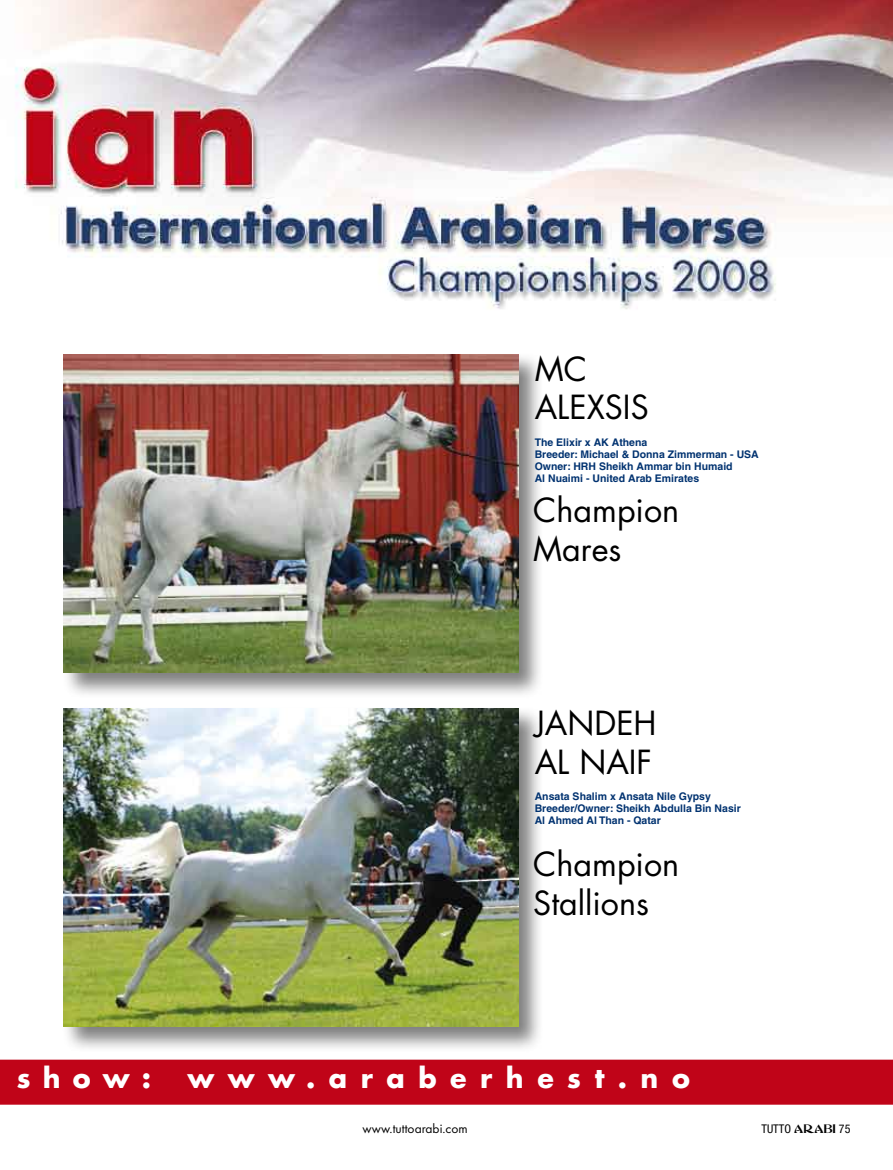
<style>
.page{position:relative;width:893px;height:1170px;background:#fff}
.page>*{position:absolute;margin:0;border:0;box-sizing:border-box;transform-origin:0 0}
.t1{font:32.25px/38.8px "Futura";color:#000}
.t2{font:700 27px "Futura";letter-spacing:.5em;color:#fff}
.t3{font:13.5px "Futura T";color:#000}
.t4{font:condensed 12px "Helvetica Neue";color:#000}
.t5{font:700 10.5px/12px "Helvetica";color:#003270}
.s1{font-family:"Abbess";font-stretch:normal}
</style>
<div class="page">
<img style="left:0;top:0;width:893px;height:1105px">
<div style="left:0;top:1059px;width:893px;height:45px;background:#c00418"></div>
<div style="left:61px;top:351px;width:490px;height:354px;background:#000;opacity:.5"></div>
<img style="left:64px;top:354px;width:454px;height:318px">
<div style="left:61px;top:705px;width:490px;height:354px;background:#000;opacity:.5"></div>
<img style="left:64px;top:708px;width:454px;height:318px">
<h1 class="t1" style="left:535px;top:349px;width:116px">MC<br>ALEXSIS</h1>
<p class="t5" style="left:535px;top:435px;width:226px">The Elixir x AK Athena<br>Breeder: Michael &amp; Donna Zimmerman - USA<br>Owner: HRH Sheikh Ammar bin Humaid<br>Al Nuaimi - United Arab Emirates</p>
<h1 class="t1" style="left:533px;top:490px;width:148px">Champion<br>Mares</h1>
<h1 class="t1" style="left:535px;top:703px;width:123px">JANDEH<br>AL NAIF</h1>
<p class="t5" style="left:535px;top:789px;width:208px">Ansata Shalim x Ansata Nile Gypsy<br>Breeder/Owner: Sheikh Abdulla Bin Nasir<br>Al Ahmed Al Than - Qatar</p>
<h1 class="t1" style="left:533px;top:844px;width:148px">Champion<br>Stallions</h1>
<h2 class="t2" style="left:17px;top:1059px;width:136px">show:</h2>
<h2 class="t2" style="left:187px;top:1059px;width:504px">www.araberhest.no</h2>
<p class="t3" style="left:363px;top:1120px;width:107px">www.tuttoarabi.com</p>
<p class="t4" style="left:761px;top:1121px;width:90px">TUTTO <span class="s1">ARABI</span> 75</p>
</div>
